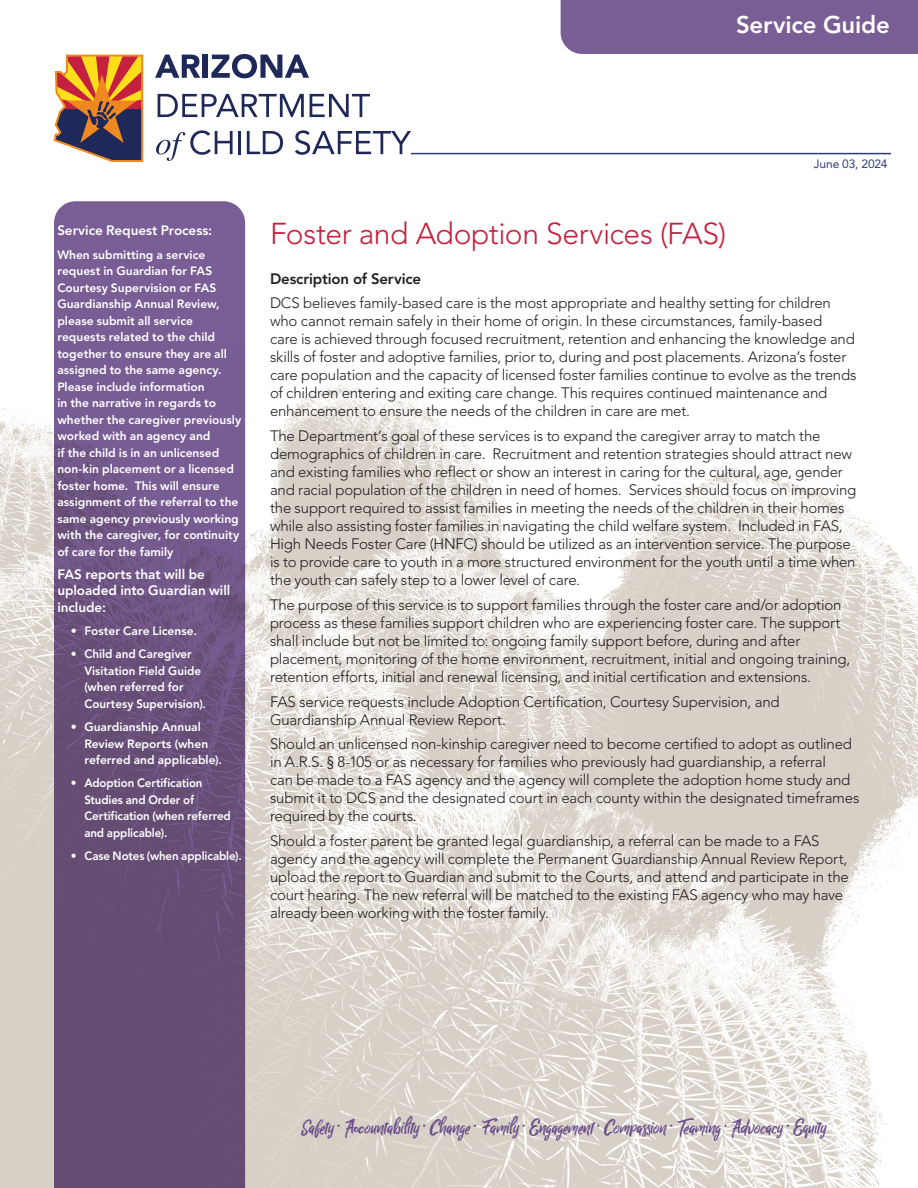
<style>
.page{position:relative;width:918px;height:1188px;background:#fff}
.page>*{position:absolute;margin:0;border:0;box-sizing:border-box;transform-origin:0 0}
.t1{font:300 30px "Avenir";letter-spacing:-.015em;color:#c5203f}
.t2{font:800 24px "Avenir";letter-spacing:-.01em;color:#fff}
.t3{font:22.5px "Billy Ohio Dua";color:#694c88}
.t4{font:300 15px/18px "Avenir";letter-spacing:-.015em;color:#231f20}
.t5{font:800 15px "Avenir";letter-spacing:-.01em;color:#231f20}
.t6{font:800 13.5px/16.5px "Avenir";letter-spacing:-.005em;color:#fff}
.t7{font:800 12px/16.5px "Avenir";color:#fff}
.t8{font:800 12px/16.5px "Avenir";color:#fff;scale:.96 1}
.t9{font:12px "Avenir";letter-spacing:-.01em;color:#2b3e7a}
</style>
<div class="page">
<img style="left:0;top:342px;width:918px;height:846px">
<svg style="left:54px;top:201px;width:191px;height:987px;background:#6c5380"></svg>
<svg style="left:155px;top:55px;width:45px;height:23px"></svg>
<div style="left:203px;top:55px;width:5px;height:23px;background:#1e2859"></div>
<svg style="left:211px;top:54px;width:98px;height:24px"></svg>
<svg style="left:158px;top:94px;width:146px;height:23px"></svg>
<svg style="left:310px;top:94px;width:60px;height:23px"></svg>
<svg style="left:156px;top:130px;width:77px;height:31px"></svg>
<hr style="left:238px;top:131px;width:3px;height:23px;background:#1e2859">
<svg style="left:247px;top:131px;width:36px;height:23px"></svg>
<svg style="left:295px;top:130px;width:116px;height:25px"></svg>
<svg style="left:53px;top:54px;width:91px;height:108px;background:#a97353"></svg>
<hr style="left:411px;top:153px;width:480px;height:1px;background:#2b3e7a">
<div style="left:561px;top:0;width:357px;height:54px;background:#785e94"></div>
<h2 class="t2" style="left:736px;top:10px;width:155px">Service Guide</h2>
<p class="t6" style="left:57px;top:222px;width:156px">Service Request Process:</p>
<p class="t7" style="left:57px;top:246px;width:185px">When submitting a service request in Guardian for FAS<br>Courtesy Supervision or FAS<br>Guardianship Annual Review, please submit all service requests related to the child together to ensure they are all assigned to the same agency.<br>Please include information<br>in the narrative in regards to whether the caregiver previously worked with an agency and<br>if the child is in an unlicensed non-kin placement or a licensed foster home. This will ensure assignment of the referral to the same agency previously working with the caregiver, for continuity of care for the family</p>
<p class="t6" style="left:57px;top:566px;width:174px">FAS reports that will be uploaded into Guardian will include:</p>
<p class="t7" style="left:71px;top:623px;width:128px">• Foster Care License.</p>
<p class="t7" style="left:84px;top:646px;width:123px;text-indent:-14px">• Child and Caregiver<br>Visitation Field Guide (when referred for<br>Courtesy Supervision).</p>
<p class="t7" style="left:84px;top:719px;width:139px;text-indent:-14px">• Guardianship Annual<br>Review Reports (when referred and applicable).</p>
<p class="t8" style="left:84px;top:775px;width:154px;text-indent:-14px">• Adoption Certification<br>Studies and Order of<br>Certification (when referred and applicable).</p>
<p class="t8" style="left:71px;top:848px;width:180px">• Case Notes (when applicable).</p>
<p class="t9" style="left:814px;top:157px;width:75px">June 03, 2024</p>
<h1 class="t1" style="left:270px;top:216px;width:458px">Foster and Adoption Services (FAS)</h1>
<p class="t5" style="left:270px;top:269px;width:153px">Description of Service</p>
<p class="t4" style="left:270px;top:294px;width:588px">DCS believes family-based care is the most appropriate and healthy setting for children who cannot remain safely in their home of origin. In these circumstances, family-based<br>care is achieved through focused recruitment, retention and enhancing the knowledge and skills of foster and adoptive families, prior to, during and post placements. Arizona’s foster care population and the capacity of licensed foster families continue to evolve as the trends of children entering and exiting care change. This requires continued maintenance and enhancement to ensure the needs of the children in care are met.</p>
<p class="t4" style="left:270px;top:427px;width:588px">The Department’s goal of these services is to expand the caregiver array to match the demographics of children in care. Recruitment and retention strategies should attract new and existing families who reflect or show an interest in caring for the cultural, age, gender and racial population of the children in need of homes. Services should focus on improving the support required to assist families in meeting the needs of the children in their homes while also assisting foster families in navigating the child welfare system. Included in FAS, High Needs Foster Care (HNFC) should be utilized as an intervention service. The purpose is to provide care to youth in a more structured environment for the youth until a time when the youth can safely step to a lower level of care.</p>
<p class="t4" style="left:270px;top:596px;width:582px">The purpose of this service is to support families through the foster care and/or adoption process as these families support children who are experiencing foster care. The support shall include but not be limited to: ongoing family support before, during and after placement, monitoring of the home environment, recruitment, initial and ongoing training, retention efforts, initial and renewal licensing, and initial certification and extensions.</p>
<p class="t4" style="left:270px;top:692px;width:511px">FAS service requests include Adoption Certification, Courtesy Supervision, and<br>Guardianship Annual Review Report.</p>
<p class="t4" style="left:270px;top:735px;width:591px">Should an unlicensed non-kinship caregiver need to become certified to adopt as outlined in A.R.S. § 8-105 or as necessary for families who previously had guardianship, a referral<br>can be made to a FAS agency and the agency will complete the adoption home study and submit it to DCS and the designated court in each county within the designated timeframes required by the courts.</p>
<p class="t4" style="left:270px;top:832px;width:580px">Should a foster parent be granted legal guardianship, a referral can be made to a FAS agency and the agency will complete the Permanent Guardianship Annual Review Report, upload the report to Guardian and submit to the Courts, and attend and participate in the court hearing. The new referral will be matched to the existing FAS agency who may have already been working with the foster family.</p>
<h3 class="t3" style="left:301px;top:1112px;width:526px">Safety · Accountability · Change · Family · Engagement · Compassion · Teaming · Advocacy · Equity</h3>
</div>
